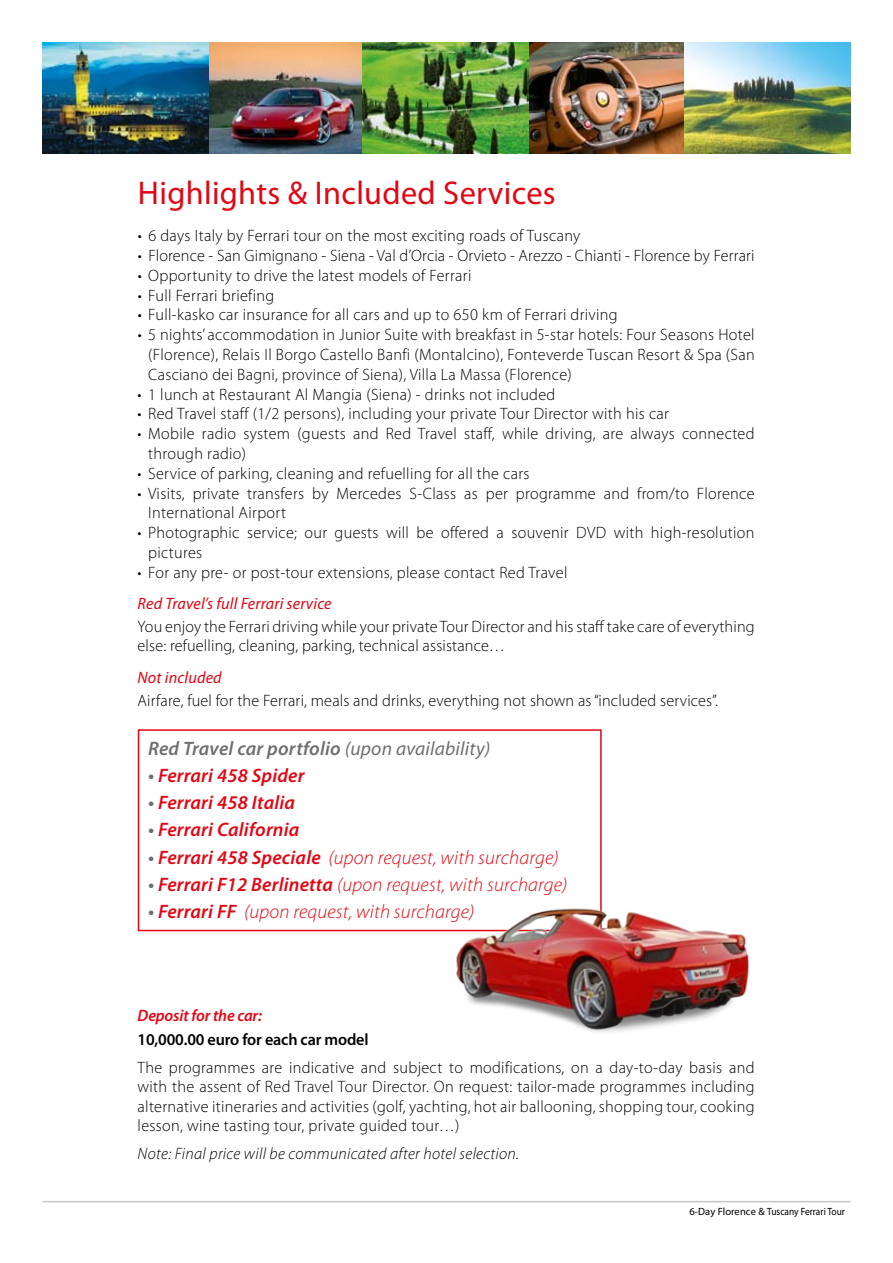
<style>
.page{position:relative;width:893px;height:1263px;background:#fff}
.page>*{position:absolute;margin:0;border:0;box-sizing:border-box;transform-origin:0 0}
.t1{font:33px "Myriad Pro";letter-spacing:.01em;color:#e30613}
.t2{font:italic 300 19.5px "Myriad Pro";letter-spacing:.01em;color:#e30613}
.t3{font:italic 600 19.5px "Myriad Pro";letter-spacing:.01em;color:#e30613}
.t4{font:italic 600 19.5px "Myriad Pro";letter-spacing:.01em;color:#706f6f}
.t5{font:300 16.5px/19.8px "Myriad Pro";letter-spacing:.02em;color:#000}
.t6{font:italic 300 16.5px "Myriad Pro";letter-spacing:.02em;color:#000}
.t7{font:italic 16.5px "Myriad Pro";letter-spacing:.01em;color:#e30613}
.t8{font:600 16.5px "Myriad Pro";letter-spacing:-.01em;color:#000}
.t9{font:italic 600 16.5px "Myriad Pro";letter-spacing:-.01em;color:#e30613}
.t10{font:10.5px "Myriad Pro";color:#000}
.s1{font-weight:400}
.s2{color:#706f6f}
.s3{font-weight:600;color:#706f6f}
.s4{font-weight:600}
</style>
<div class="page">
<hr style="left:43px;top:1201px;width:807px;height:1px;background:#c6c6c6">
<div style="left:138px;top:729px;width:464px;height:202px;border:2px solid #e30613"></div>
<img style="left:448px;top:900px;width:301px;height:133px">
<img style="left:529px;top:43px;width:156px;height:110px">
<img style="left:208px;top:43px;width:155px;height:110px">
<img style="left:363px;top:43px;width:166px;height:110px">
<img style="left:43px;top:43px;width:165px;height:110px">
<img style="left:685px;top:43px;width:165px;height:110px">
<h1 class="t1" style="left:138px;top:175px;width:419px">Highlights &amp; Included Services</h1>
<p class="t5" style="left:138px;top:226px;width:444px">• 6 days Italy by Ferrari tour on the most exciting roads of Tuscany</p>
<p class="t5" style="left:138px;top:246px;width:618px">• Florence - San Gimignano - Siena - Val d’Orcia - Orvieto - Arezzo - Chianti - Florence by Ferrari</p>
<p class="t5" style="left:138px;top:266px;width:335px">• Opportunity to drive the latest models of Ferrari</p>
<p class="t5" style="left:138px;top:285px;width:138px">• Full Ferrari briefing</p>
<p class="t5" style="left:138px;top:305px;width:482px">• Full-kasko car insurance for all cars and up to 650 km of Ferrari driving</p>
<p class="t5" style="left:148px;top:325px;width:608px;text-align:justify;text-indent:-11px">• 5 nights’ accommodation in Junior Suite with breakfast in 5-star hotels: Four Seasons Hotel (Florence), Relais Il Borgo Castello Banfi (Montalcino), Fonteverde Tuscan Resort &amp; Spa (San Casciano dei Bagni, province of Siena), Villa La Massa (Florence)</p>
<p class="t5" style="left:138px;top:384px;width:419px">• 1 lunch at Restaurant Al Mangia (Siena) - drinks not included</p>
<p class="t5" style="left:138px;top:404px;width:533px">• Red Travel staff (1/2 persons), including your private Tour Director with his car</p>
<p class="t5" style="left:148px;top:424px;width:608px;text-indent:-11px">• Mobile radio system (guests and Red Travel staff, while driving, are always connected through radio)</p>
<p class="t5" style="left:138px;top:464px;width:393px">• Service of parking, cleaning and refuelling for all the cars</p>
<p class="t5" style="left:148px;top:483px;width:608px;text-indent:-11px">• Visits, private transfers by Mercedes S-Class as per programme and from/to Florence<br>International Airport</p>
<p class="t5" style="left:148px;top:523px;width:608px;text-indent:-11px">• Photographic service; our guests will be offered a souvenir DVD with high-resolution pictures</p>
<p class="t5" style="left:138px;top:563px;width:431px">• For any pre- or post-tour extensions, please contact Red Travel</p>
<p class="t7" style="left:138px;top:595px;width:195px">Red Travel’s full Ferrari service</p>
<p class="t5" style="left:138px;top:618px;width:618px;line-height:18.8px">You enjoy the Ferrari driving while your private Tour Director and his staff take care of everything else: refuelling, cleaning, parking, technical assistance…</p>
<p class="t7" style="left:138px;top:668px;width:86px">Not included</p>
<p class="t5" style="left:138px;top:690px;width:582px">Airfare, fuel for the Ferrari, meals and drinks, everything not shown as “included services”.</p>
<p class="t4" style="left:148px;top:737px;width:344px">Red Travel car portfolio <span class="s1">(upon availability)</span></p>
<p class="t3" style="left:148px;top:765px;width:158px"><span class="s2">•</span> Ferrari 458 Spider</p>
<p class="t3" style="left:148px;top:792px;width:148px"><span class="s2">•</span> Ferrari 458 Italia</p>
<p class="t3" style="left:148px;top:819px;width:153px"><span class="s2">•</span> Ferrari California</p>
<p class="t2" style="left:148px;top:847px;width:412px"><span class="s3">•</span> <span class="s4">Ferrari 458 Speciale</span> (upon request, with surcharge)</p>
<p class="t2" style="left:148px;top:874px;width:421px"><span class="s3">•</span> <span class="s4">Ferrari F12 Berlinetta</span> (upon request, with surcharge)</p>
<p class="t2" style="left:148px;top:901px;width:328px"><span class="s3">•</span> <span class="s4">Ferrari FF</span> (upon request, with surcharge)</p>
<p class="t9" style="left:138px;top:1006px;width:126px">Deposit for the car:</p>
<p class="t8" style="left:138px;top:1030px;width:233px">10,000.00 euro for each car model</p>
<p class="t5" style="left:138px;top:1058px;width:618px;text-align:justify">The programmes are indicative and subject to modifications, on a day-to-day basis and with the assent of Red Travel Tour Director. On request: tailor-made programmes including alternative itineraries and activities (golf, yachting, hot air ballooning, shopping tour, cooking lesson, wine tasting tour, private guided tour…)</p>
<p class="t6" style="left:138px;top:1145px;width:383px">Note: Final price will be communicated after hotel selection.</p>
<p class="t10" style="left:689px;top:1205px;width:157px">6-Day Florence &amp; Tuscany Ferrari Tour</p>
</div>
